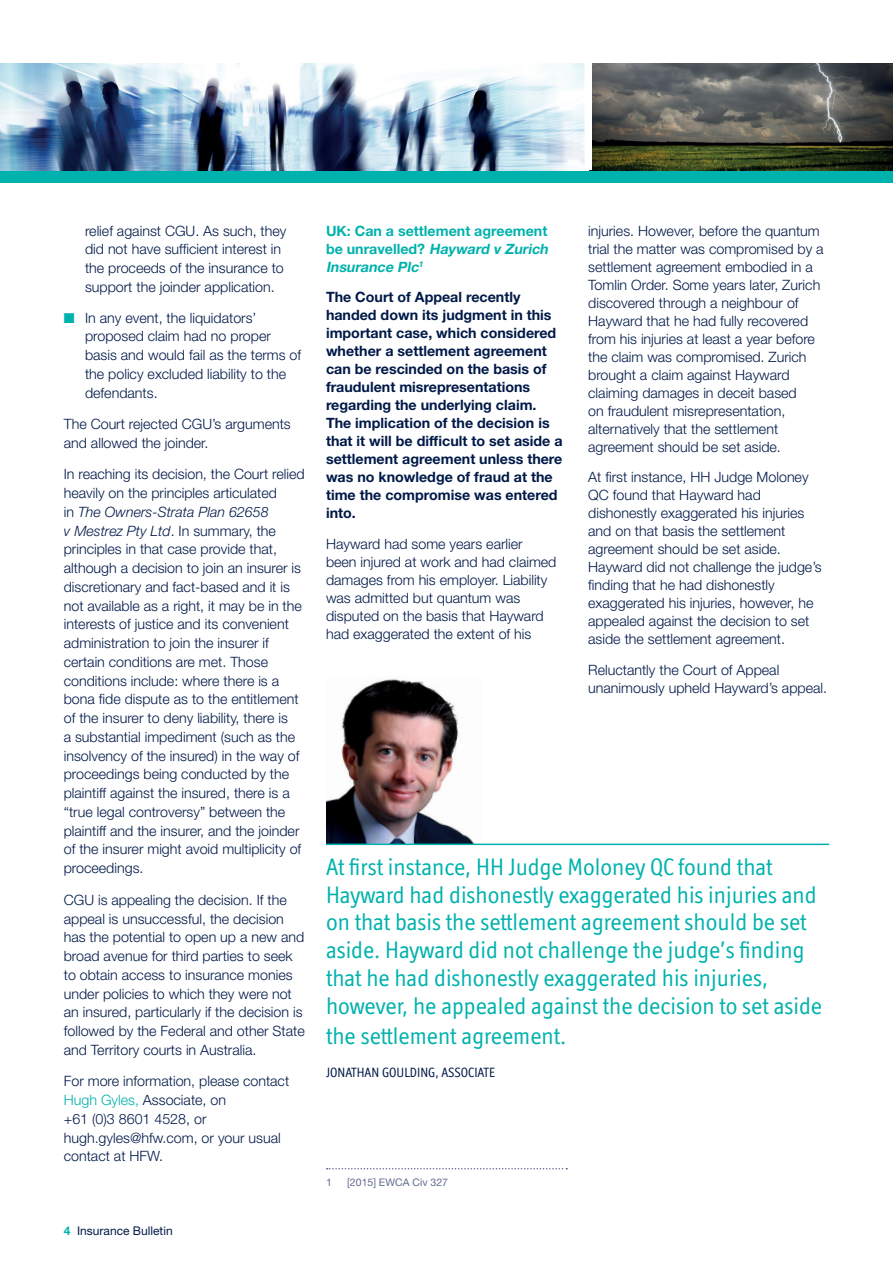
<style>
.page{position:relative;width:893px;height:1263px;background:#fff}
.page>*{position:absolute;margin:0;border:0;box-sizing:border-box;transform-origin:0 0}
.t1{font:24px/27.8px "Officina Display ITC Std";color:#00b2ad}
.t2{font:300 14.25px/18.8px "Helvetica Neue LT Std";color:#001948}
.t3{font:700 14.25px/18px "Helvetica Neue LT Std";color:#001948}
.t4{font:700 14.25px/18px "Helvetica Neue LT Std";color:#00b2ad}
.t5{font:13.5px "Officina Display ITC Std";color:#001948}
.t6{font:12px "Helvetica Neue LT Std";color:#001948}
.t7{font:10.5px "Helvetica Neue LT Std";color:#616c90}
.s1{color:#00b2ad}
.s2{font-style:italic}
.s3{font-weight:700;color:#00b2ad}
</style>
<div class="page">
<div style="left:0;top:170px;width:893px;height:13px;background:#00b2ad"></div>
<img style="left:0;top:64px;width:893px;height:106px">
<div style="left:584px;top:47px;width:8px;height:123px;background:#fff"></div>
<img style="left:326px;top:679px;width:148px;height:164px">
<hr style="left:326px;top:843px;width:503px;height:2px;background:#00b2ad">
<svg style="left:327px;top:1168px;width:240px;height:1px"></svg>
<p class="t2" style="left:85px;top:221px;width:203px">relief against CGU. As such, they did not have sufficient interest in the proceeds of the insurance to support the joinder application.</p>
<p class="t2" style="left:85px;top:308px;width:218px;text-indent:-21px"><span class="s1">■</span> In any event, the liquidators’ proposed claim had no proper basis and would fail as the terms of the policy excluded liability to the defendants.</p>
<p class="t2" style="left:64px;top:414px;width:229px">The Court rejected CGU’s arguments and allowed the joinder.</p>
<p class="t2" style="left:64px;top:465px;width:242px">In reaching its decision, the Court relied heavily on the principles articulated<br>in <span class="s2">The Owners-Strata Plan 62658<br>v Mestrez Pty Ltd</span>. In summary, the principles in that case provide that, although a decision to join an insurer is discretionary and fact-based and it is not available as a right, it may be in the interests of justice and its convenient administration to join the insurer if certain conditions are met. Those conditions include: where there is a bona fide dispute as to the entitlement of the insurer to deny liability, there is<br>a substantial impediment (such as the insolvency of the insured) in the way of proceedings being conducted by the plaintiff against the insured, there is a “true legal controversy” between the plaintiff and the insurer, and the joinder of the insurer might avoid multiplicity of proceedings.</p>
<p class="t2" style="left:64px;top:890px;width:242px">CGU is appealing the decision. If the appeal is unsuccessful, the decision has the potential to open up a new and broad avenue for third parties to seek to obtain access to insurance monies under policies to which they were not an insured, particularly if the decision is followed by the Federal and other State and Territory courts in Australia.</p>
<p class="t2" style="left:64px;top:1071px;width:227px">For more information, please contact<br><span class="s1">Hugh Gyles,</span> Associate, on<br>+61 (0)3 8601 4528, or hugh.gyles@hfw.com, or your usual contact at HFW.</p>
<p class="t6" style="left:64px;top:1224px;width:110px"><span class="s3">4</span> Insurance Bulletin</p>
<p class="t4" style="left:326px;top:221px;width:226px">UK: Can a settlement agreement be unravelled? <span class="s2">Hayward v Zurich<br>Insurance Plc</span><sup>1</sup></p>
<p class="t3" style="left:326px;top:288px;width:238px">The Court of Appeal recently handed down its judgment in this important case, which considered whether a settlement agreement can be rescinded on the basis of fraudulent misrepresentations regarding the underlying claim.<br>The implication of the decision is that it will be difficult to set aside a settlement agreement unless there was no knowledge of fraud at the time the compromise was entered into.</p>
<p class="t2" style="left:326px;top:535px;width:232px;line-height:18px">Hayward had some years earlier been injured at work and had claimed damages from his employer. Liability was admitted but quantum was disputed on the basis that Hayward had exaggerated the extent of his</p>
<p class="t2" style="left:588px;top:221px;width:237px;line-height:18px">injuries. However, before the quantum trial the matter was compromised by a settlement agreement embodied in a Tomlin Order. Some years later, Zurich discovered through a neighbour of Hayward that he had fully recovered from his injuries at least a year before the claim was compromised. Zurich brought a claim against Hayward claiming damages in deceit based<br>on fraudulent misrepresentation, alternatively that the settlement agreement should be set aside.</p>
<p class="t2" style="left:588px;top:468px;width:235px;line-height:18px">At first instance, HH Judge Moloney QC found that Hayward had dishonestly exaggerated his injuries and on that basis the settlement agreement should be set aside.<br>Hayward did not challenge the judge’s finding that he had dishonestly exaggerated his injuries, however, he appealed against the decision to set aside the settlement agreement.</p>
<p class="t2" style="left:588px;top:661px;width:240px;line-height:18px">Reluctantly the Court of Appeal unanimously upheld Hayward’s appeal.</p>
<p class="t1" style="left:326px;top:852px;width:498px">At first instance, HH Judge Moloney QC found that Hayward had dishonestly exaggerated his injuries and on that basis the settlement agreement should be set aside. Hayward did not challenge the judge’s finding that he had dishonestly exaggerated his injuries, however, he appealed against the decision to set aside</p>
<h1 class="t1" style="left:326px;top:1021px;width:242px">the settlement agreement.</h1>
<p class="t5" style="left:326px;top:1064px;width:171px">JONATHAN GOULDING, ASSOCIATE</p>
<p class="t7" style="left:326px;top:1176px;width:7px">1</p>
<p class="t7" style="left:347px;top:1176px;width:102px">[2015] EWCA Civ 327</p>
</div>
